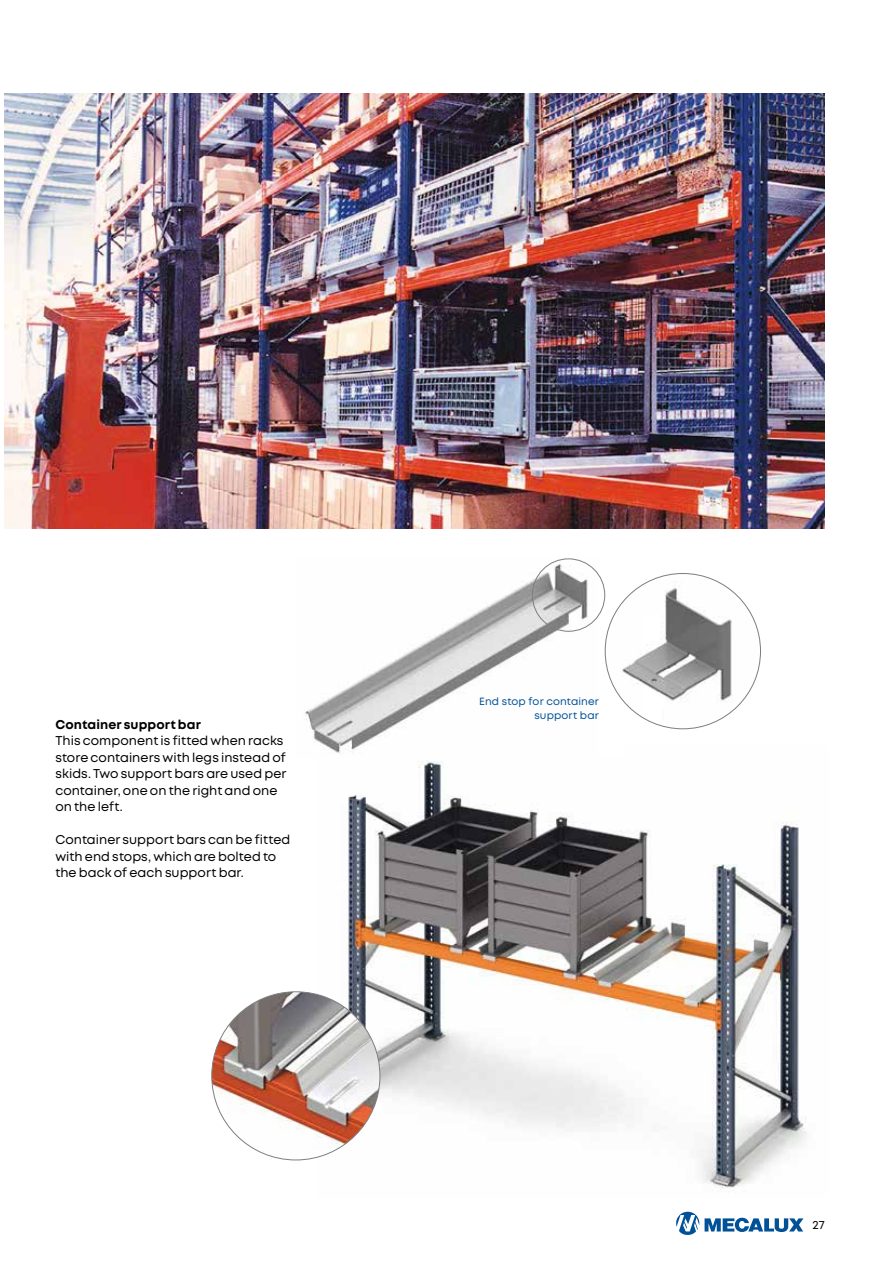
<style>
.page{position:relative;width:893px;height:1263px;background:#fff}
.page>*{position:absolute;margin:0;border:0;box-sizing:border-box;transform-origin:0 0}
.t1{font:12.75px/16.5px "Mont";letter-spacing:.005em;color:#000}
.t2{font:700 12.75px "Mont";letter-spacing:.01em;color:#000}
.t3{font:12px "Mont";color:#000}
.t4{font:10.5px/13.5px "Mont";letter-spacing:.015em;color:#005198;text-align:right}
</style>
<div class="page">
<svg style="left:676px;top:1212px;width:23px;height:23px"></svg>
<svg style="left:705px;top:1218px;width:98px;height:14px"></svg>
<img style="left:316px;top:760px;width:491px;height:430px">
<img style="left:212px;top:992px;width:168px;height:168px;border-radius:82px">
<img style="left:5px;top:94px;width:820px;height:435px">
<img style="left:305px;top:558px;width:293px;height:195px">
<div style="left:532px;top:559px;width:73px;height:72px;border:1px solid #7f7d80;border-radius:50%"></div>
<img style="left:605px;top:573px;width:155px;height:156px;border-radius:78px">
<div style="left:643px;top:616px;width:17px;height:25px;background:#fff"></div>
<svg style="left:639px;top:685px;width:26px;height:40px"></svg>
<p class="t2" style="left:55px;top:716px;width:147px">Container support bar</p>
<p class="t1" style="left:55px;top:732px;width:233px">This component is fitted when racks store containers with legs instead of skids. Two support bars are used per container, one on the right and one on the left.</p>
<p class="t1" style="left:55px;top:831px;width:236px">Container support bars can be fitted with end stops, which are bolted to the back of each support bar.</p>
<p class="t4" style="left:479px;top:695px;width:121px">End stop for container support bar</p>
<p class="t3" style="left:812px;top:1217px;width:14px">27</p>
</div>
